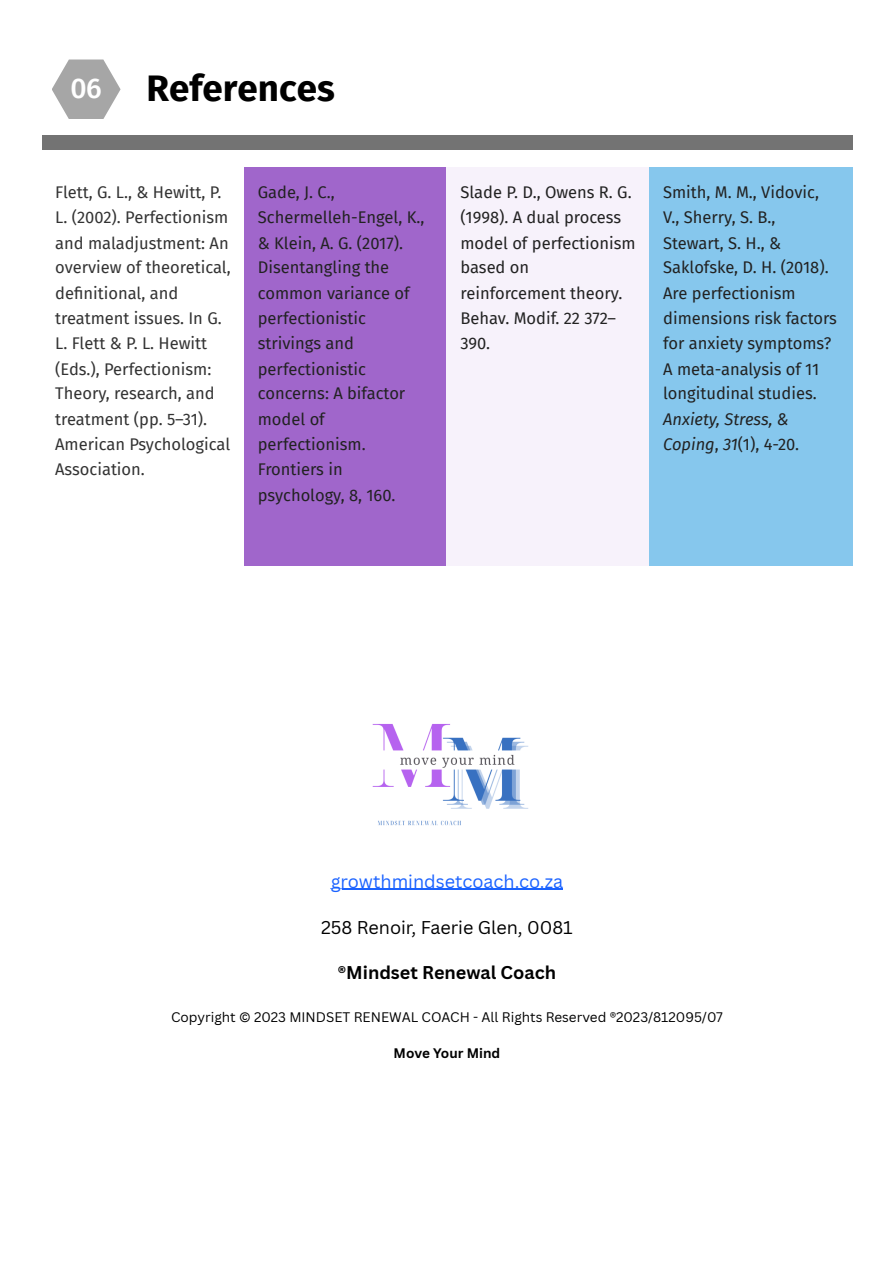
<style>
.page{position:relative;width:894px;height:1263px;background:#fff}
.page>*{position:absolute;margin:0;border:0;box-sizing:border-box;transform-origin:0 0}
.t1{font:700 36.75px "Fira Sans";color:#000}
.t2{font:500 28.35px "Fira Sans";color:#fff}
.t3{font:18px "Canva Sans";color:#000}
.t4{font:18px "Canva Sans";color:#1a62ff}
.t5{font:700 18px "Canva Sans";color:#000}
.t6{font:16.5px/25.2px "Fira Sans";color:#222}
.t7{font:16.5px/25.2px "Fira Sans";color:#333}
.t8{font:13.5px "Canva Sans";color:#000}
.t9{font:700 13.5px "Canva Sans";color:#000}
.s1{font-style:italic}
</style>
<div class="page">
<hr style="left:330px;top:889px;width:233px;height:1px;background:#1a62ff">
<svg style="left:52px;top:60px;width:68px;height:59px"></svg>
<div style="left:42px;top:136px;width:810px;height:14px;background:#737373"></div>
<div style="left:244px;top:168px;width:203px;height:398px;background:#a066cb"></div>
<div style="left:446px;top:168px;width:203px;height:398px;background:#f7f2fb"></div>
<div style="left:649px;top:168px;width:203px;height:398px;background:#86c7ed"></div>
<img style="left:372px;top:724px;width:157px;height:102px">
<p class="t2" style="left:70px;top:72px;width:33px">06</p>
<p class="t1" style="left:146px;top:67px;width:190px">References</p>
<p class="t7" style="left:55px;top:180px;width:177px">Flett, G. L., &amp; Hewitt, P.<br>L. (2002). Perfectionism and maladjustment: An overview of theoretical, defi nitional, and treatment issues. In G.<br>L. Flett &amp; P. L. Hewitt (Eds.), Perfectionism:<br>Theory, research, and treatment (pp. 5–31).<br>American Psychological<br>Association.</p>
<p class="t6" style="left:258px;top:180px;width:168px">Gade, J. C.,<br>Schermelleh-Engel, K., &amp; Klein, A. G. (2017).<br>Disentangling the common variance of perfectionistic strivings and perfectionistic concerns: A bifactor model of perfectionism.<br>Frontiers in psychology, 8, 160.</p>
<p class="t6" style="left:460px;top:180px;width:177px">Slade P. D., Owens R. G. (1998). A dual process model of perfectionism based on reinforcement theory.<br>Behav. Modif. 22 372–<br>390.</p>
<p class="t6" style="left:663px;top:180px;width:175px">Smith, M. M., Vidovic,<br>V., Sherry, S. B.,<br>Stewart, S. H., &amp;<br>Saklofske, D. H. (2018).<br>Are perfectionism dimensions risk factors for anxiety symptoms?<br>A meta-analysis of 11 longitudinal studies.<br><span class="s1">Anxiety, Stress, &amp;<br>Coping</span>, <span class="s1">31</span>(1), 4-20.</p>
<p class="t4" style="left:330px;top:868px;width:234px">growthmindsetcoach.co.za</p>
<p class="t3" style="left:321px;top:915px;width:253px">258 Renoir, Faerie Glen, 0081</p>
<p class="t5" style="left:338px;top:960px;width:219px">®Mindset Renewal Coach</p>
<p class="t8" style="left:171px;top:1007px;width:553px">Copyright © 2023 MINDSET RENEWAL COACH - All Rights Reserved ®2023/812095/07</p>
<p class="t9" style="left:393px;top:1043px;width:108px">Move Your Mind</p>
</div>
